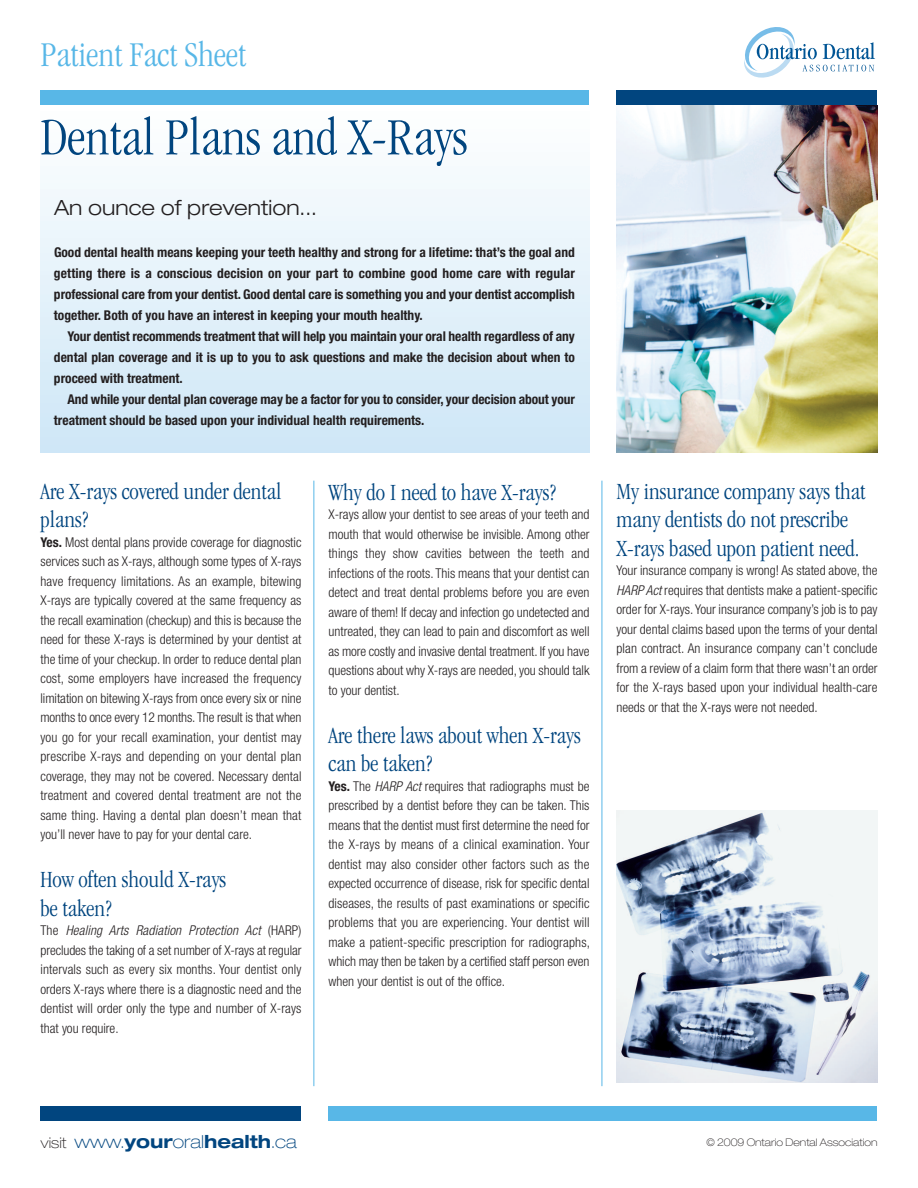
<style>
.page{position:relative;width:918px;height:1188px;background:#fff}
.page>*{position:absolute;margin:0;border:0;box-sizing:border-box;transform-origin:0 0}
.t1{font:300 condensed 54px "Garamond";color:#01457f}
.t2{font:300 condensed 36px "Garamond";color:#58b7e7}
.t3{font:300 condensed 24px/28.5px "Garamond";color:#01457f}
.t4{font:300 expanded 21px "Helvetica Neue";color:#231f20}
.t5{font:100 expanded 18px "Helvetica Neue";color:#01457f}
.t6{font:300 condensed 13.5px/19.5px "Helvetica Neue";color:#231f20;text-align:justify}
.t7{font:700 condensed 13.5px/21px "Helvetica Neue";color:#231f20;text-align:justify}
.t8{font:100 expanded 10.5px "Helvetica Neue";color:#231f20}
.s1{font-weight:700}
.s2{font-style:italic}
.s3{font-size:15px;color:#231f20}
</style>
<div class="page">
<div style="left:40px;top:90px;width:550px;height:15px;background:#58b7e7"></div>
<svg style="left:744px;top:27px;width:131px;height:51px"></svg>
<div style="left:616px;top:90px;width:262px;height:15px;background:#01457f"></div>
<img style="left:616px;top:105px;width:262px;height:347px">
<div style="left:328px;top:1106px;width:550px;height:15px;background:#58b7e7"></div>
<div style="left:40px;top:1106px;width:262px;height:15px;background:#01457f"></div>
<hr style="left:314px;top:481px;width:1px;height:605px;background:#58b7e7">
<hr style="left:602px;top:481px;width:1px;height:605px;background:#58b7e7">
<img style="left:616px;top:810px;width:262px;height:272px">
<h2 class="t2" style="left:40px;top:35px;width:207px">Patient Fact Sheet</h2>
<h1 class="t1" style="left:40px;top:108px;width:429px">Dental Plans and X-Rays</h1>
<h3 class="t4" style="left:54px;top:195px;width:265px">An ounce of prevention...</h3>
<p class="t7" style="left:54px;top:242px;width:522px">Good dental health means keeping your teeth healthy and strong for a lifetime: that’s the goal and getting there is a conscious decision on your part to combine good home care with regular professional care from your dentist. Good dental care is something you and your dentist accomplish together. Both of you have an interest in keeping your mouth healthy.</p>
<p class="t7" style="left:54px;top:326px;width:522px;text-indent:14px">Your dentist recommends treatment that will help you maintain your oral health regardless of any dental plan coverage and it is up to you to ask questions and make the decision about when to proceed with treatment.</p>
<p class="t7" style="left:54px;top:389px;width:522px;text-indent:14px">And while your dental plan coverage may be a factor for you to consider, your decision about your treatment should be based upon your individual health requirements.</p>
<h3 class="t3" style="left:40px;top:477px;width:242px">Are X-rays covered under dental plans?</h3>
<p class="t6" style="left:40px;top:532px;width:263px"><span class="s1">Yes.</span> Most dental plans provide coverage for diagnostic services such as X-rays, although some types of X-rays have frequency limitations. As an example, bitewing X-rays are typically covered at the same frequency as the recall examination (checkup) and this is because the need for these X-rays is determined by your dentist at the time of your checkup. In order to reduce dental plan cost, some employers have increased the frequency limitation on bitewing X-rays from once every six or nine months to once every 12 months. The result is that when you go for your recall examination, your dentist may prescribe X-rays and depending on your dental plan coverage, they may not be covered. Necessary dental treatment and covered dental treatment are not the same thing. Having a dental plan doesn’t mean that you’ll never have to pay for your dental care.</p>
<h3 class="t3" style="left:40px;top:865px;width:187px">How often should X-rays be taken?</h3>
<p class="t6" style="left:40px;top:921px;width:263px">The <span class="s2">Healing Arts Radiation Protection Act</span> (HARP) precludes the taking of a set number of X-rays at regular intervals such as every six months. Your dentist only orders X-rays where there is a diagnostic need and the dentist will order only the type and number of X-rays that you require.</p>
<h3 class="t3" style="left:328px;top:478px;width:229px">Why do I need to have X-rays?</h3>
<p class="t6" style="left:328px;top:505px;width:263px">X-rays allow your dentist to see areas of your teeth and mouth that would otherwise be invisible. Among other things they show cavities between the teeth and infections of the roots. This means that your dentist can detect and treat dental problems before you are even aware of them! If decay and infection go undetected and untreated, they can lead to pain and discomfort as well as more costly and invasive dental treatment. If you have questions about why X-rays are needed, you should talk to your dentist.</p>
<h3 class="t3" style="left:328px;top:721px;width:254px">Are there laws about when X-rays can be taken?</h3>
<p class="t6" style="left:328px;top:776px;width:263px"><span class="s1">Yes.</span> The <span class="s2">HARP Act</span> requires that radiographs must be prescribed by a dentist before they can be taken. This means that the dentist must first determine the need for the X-rays by means of a clinical examination. Your dentist may also consider other factors such as the expected occurrence of disease, risk for specific dental diseases, the results of past examinations or specific problems that you are experiencing. Your dentist will make a patient-specific prescription for radiographs, which may then be taken by a certified staff person even when your dentist is out of the office.</p>
<h3 class="t3" style="left:616px;top:477px;width:250px">My insurance company says that many dentists do not prescribe<br>X-rays based upon patient need.</h3>
<p class="t6" style="left:616px;top:561px;width:263px">Your insurance company is wrong! As stated above, the <span class="s2">HARP Act</span> requires that dentists make a patient-specific order for X-rays. Your insurance company’s job is to pay your dental claims based upon the terms of your dental plan contract. An insurance company can’t conclude from a review of a claim form that there wasn’t an order for the X-rays based upon your individual health-care needs or that the X-rays were not needed.</p>
<h3 class="t5" style="left:40px;top:1131px;width:258px"><span class="s3">visit</span> www.<span class="s1">your</span>oral<span class="s1">health</span>.ca</h3>
<p class="t8" style="left:706px;top:1136px;width:173px">© 2009 Ontario Dental Association</p>
</div>
